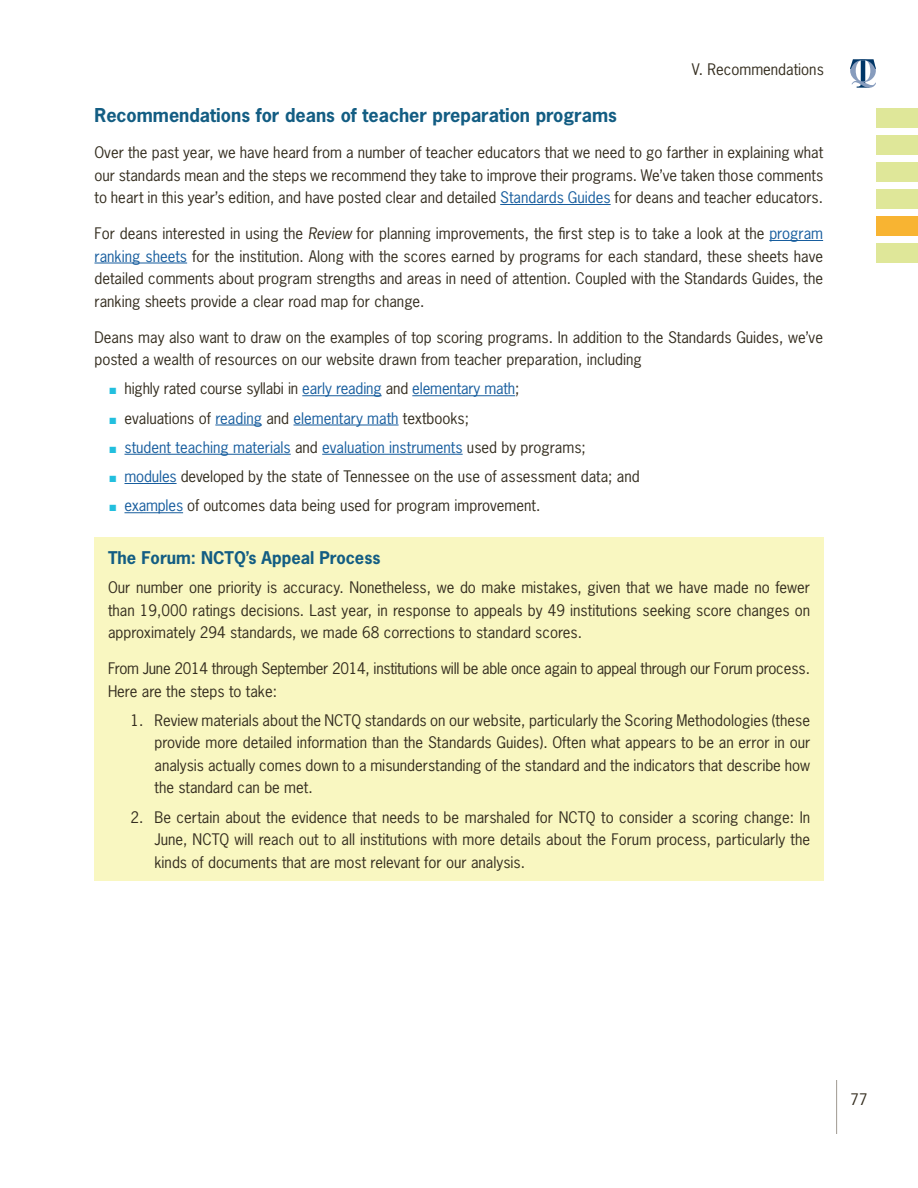
<style>
.page{position:relative;width:918px;height:1188px;background:#fff}
.page>*{position:absolute;margin:0;border:0;box-sizing:border-box;transform-origin:0 0}
.third_heading{font:700 18px "News Gothic Std";color:#135d83}
.paragraph{font:700 16.5px "News Gothic Std";color:#135d83}
.paragraph-2{font:15px/22.5px "News Gothic Std";color:#342d1f;text-align:justify}
.check_list_item{font:15px/22.5px "News Gothic Std";color:#342d1f;text-align:justify}
.tab{font:15px "News Gothic Std";color:#342d1f}
.paragraph-3{font:15px/22.5px "News Gothic Std";letter-spacing:-.02em;color:#342d1f}
.tab-2{font:15px "News Gothic Std";color:#175d9e}
.s1{color:#175d9e}
.s2{font-style:italic}
.s3{color:#22bfde}
.s4{color:#342d1f}
</style>
<div class="page">
<svg style="left:850px;top:59px;width:26px;height:29px"></svg>
<hr style="left:836px;top:1080px;width:1px;height:54px;background:#9f9992">
<div style="left:876px;top:108px;width:42px;height:19px;background:#dfe799"></div>
<div style="left:876px;top:135px;width:42px;height:19px;background:#dfe799"></div>
<div style="left:876px;top:162px;width:42px;height:19px;background:#dfe799"></div>
<div style="left:876px;top:189px;width:42px;height:19px;background:#dfe799"></div>
<div style="left:876px;top:216px;width:42px;height:19px;background:#f8b432"></div>
<div style="left:876px;top:243px;width:42px;height:19px;background:#dfe799"></div>
<hr style="left:500px;top:204px;width:111px;height:1px;background:#175d9e">
<hr style="left:769px;top:240px;width:54px;height:1px;background:#175d9e">
<hr style="left:94px;top:263px;width:93px;height:1px;background:#175d9e">
<hr style="left:302px;top:395px;width:80px;height:1px;background:#175d9e">
<hr style="left:412px;top:395px;width:103px;height:1px;background:#175d9e">
<hr style="left:215px;top:425px;width:47px;height:1px;background:#175d9e">
<hr style="left:293px;top:425px;width:106px;height:1px;background:#175d9e">
<hr style="left:124px;top:454px;width:167px;height:1px;background:#175d9e">
<hr style="left:322px;top:454px;width:141px;height:1px;background:#175d9e">
<hr style="left:124px;top:483px;width:53px;height:1px;background:#175d9e">
<hr style="left:124px;top:512px;width:59px;height:1px;background:#175d9e">
<div style="left:94px;top:538px;width:730px;height:343px;background:#f9f7c1"></div>
<p class="paragraph-2" style="left:692px;top:58px;width:134px">V. Recommendations</p>
<p class="third_heading" style="left:94px;top:103px;width:524px">Recommendations for deans of teacher preparation programs</p>
<p class="paragraph-2" style="left:94px;top:141px;width:730px">Over the past year, we have heard from a number of teacher educators that we need to go farther in explaining what our standards mean and the steps we recommend they take to improve their programs. We’ve taken those comments to heart in this year’s edition, and have posted clear and detailed <span class="s1">Standards Guides</span> for deans and teacher educators.</p>
<p class="paragraph-2" style="left:94px;top:222px;width:730px">For deans interested in using the <span class="s2">Review</span> for planning improvements, the first step is to take a look at the <span class="s1">program ranking sheets</span> for the institution. Along with the scores earned by programs for each standard, these sheets have detailed comments about program strengths and areas in need of attention. Coupled with the Standards Guides, the ranking sheets provide a clear road map for change.</p>
<p class="paragraph-2" style="left:94px;top:325px;width:730px">Deans may also want to draw on the examples of top scoring programs. In addition to the Standards Guides, we’ve posted a wealth of resources on our website drawn from teacher preparation, including</p>
<p class="tab" style="left:110px;top:379px;width:412px"><span class="s3">■</span> highly rated course syllabi in <span class="s1">early reading</span> and <span class="s1">elementary math</span>;</p>
<p class="tab" style="left:110px;top:408px;width:361px"><span class="s3">■</span> evaluations of <span class="s1">reading</span> and <span class="s1">elementary math</span> textbooks;</p>
<p class="tab-2" style="left:110px;top:437px;width:478px"><span class="s3">■</span> student teaching materials <span class="s4">and</span> evaluation instruments <span class="s4">used by programs;</span></p>
<p class="tab" style="left:110px;top:467px;width:532px"><span class="s3">■</span> <span class="s1">modules</span> developed by the state of Tennessee on the use of assessment data; and</p>
<p class="tab" style="left:110px;top:496px;width:432px"><span class="s3">■</span> <span class="s1">examples</span> of outcomes data being used for program improvement.</p>
<p class="paragraph" style="left:108px;top:547px;width:274px">The Forum: NCTQ’s Appeal Process</p>
<p class="paragraph-2" style="left:108px;top:576px;width:704px">Our number one priority is accuracy. Nonetheless, we do make mistakes, given that we have made no fewer than 19,000 ratings decisions. Last year, in response to appeals by 49 institutions seeking score changes on approximately 294 standards, we made 68 corrections to standard scores.</p>
<p class="paragraph-3" style="left:108px;top:657px;width:704px">From June 2014 through September 2014, institutions will be able once again to appeal through our Forum process.<br>Here are the steps to take:</p>
<p class="check_list_item" style="left:154px;top:709px;width:657px;text-indent:-24px">1. Review materials about the NCTQ standards on our website, particularly the Scoring Methodologies (these provide more detailed information than the Standards Guides). Often what appears to be an error in our analysis actually comes down to a misunderstanding of the standard and the indicators that describe how the standard can be met.</p>
<p class="check_list_item" style="left:154px;top:806px;width:657px;text-indent:-24px">2. Be certain about the evidence that needs to be marshaled for NCTQ to consider a scoring change: In June, NCTQ will reach out to all institutions with more details about the Forum process, particularly the kinds of documents that are most relevant for our analysis.</p>
<p class="paragraph-2" style="left:850px;top:1088px;width:19px">77</p>
</div>
